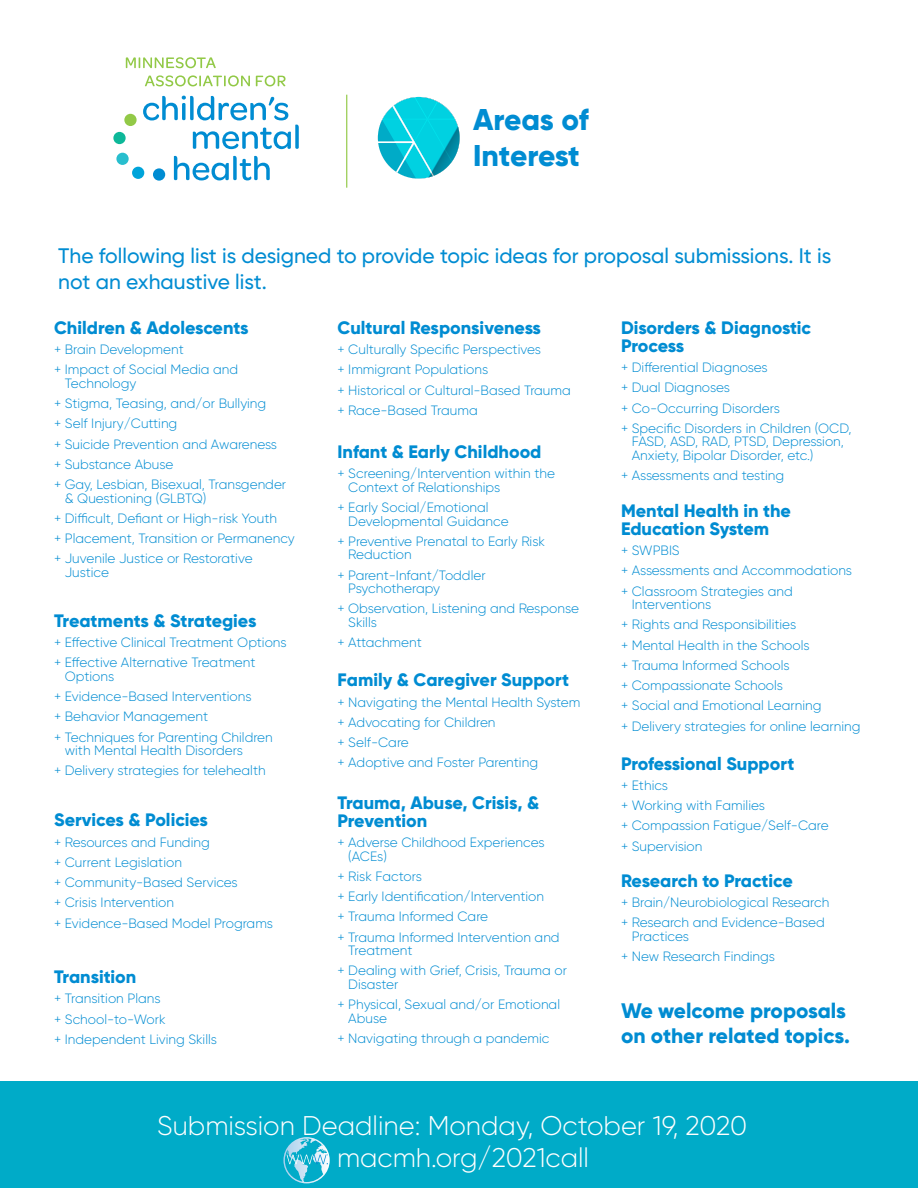
<style>
.page{position:relative;width:918px;height:1188px;background:#fff}
.page>*{position:absolute;margin:0;border:0;box-sizing:border-box;transform-origin:0 0}
.t1{font:800 30px/36px "Gilroy";letter-spacing:-.01em;color:#008cd2}
.t2{font:300 27px "Gilroy";color:#fff}
.t3{font:500 21px/25.2px "Gilroy";color:#008cd2}
.t4{font:800 21px/25.2px "Gilroy";color:#008cd2}
.t5{font:800 18px/18px "Gilroy";color:#008cd2}
.t6{font:300 13.5px/13.5px "Gilroy";color:#008cd2}
</style>
<div class="page">
<div style="left:0;top:1082px;width:918px;height:106px;background:#00abc8"></div>
<div style="left:113px;top:132px;width:13px;height:12px;background:#0db899;border-radius:50%"></div>
<div style="left:132px;top:167px;width:12px;height:12px;background:#00a4da;border-radius:50%"></div>
<div style="left:124px;top:114px;width:13px;height:12px;background:#92c947;border-radius:50%"></div>
<div style="left:116px;top:153px;width:13px;height:12px;background:#28bece;border-radius:50%"></div>
<div style="left:153px;top:168px;width:12px;height:13px;background:#008cd2;border-radius:50%"></div>
<svg style="left:143px;top:96px;width:156px;height:53px"></svg>
<svg style="left:174px;top:156px;width:96px;height:24px"></svg>
<svg style="left:126px;top:57px;width:90px;height:11px"></svg>
<svg style="left:145px;top:75px;width:105px;height:11px"></svg>
<svg style="left:256px;top:75px;width:30px;height:11px"></svg>
<svg style="left:378px;top:97px;width:82px;height:82px"></svg>
<hr style="left:346px;top:95px;width:1px;height:93px;background:#92c947">
<svg style="left:283px;top:1137px;width:47px;height:46px"></svg>
<p class="t1" style="left:473px;top:102px;width:117px">Areas of<br>Interest</p>
<p class="t3" style="left:58px;top:243px;width:775px">The following list is designed to provide topic ideas for proposal submissions. It is not an exhaustive list.</p>
<p class="t5" style="left:54px;top:319px;width:196px">Children &amp; Adolescents</p>
<p class="t6" style="left:54px;top:343px;width:131px">+ Brain Development</p>
<p class="t6" style="left:65px;top:363px;width:175px;text-indent:-11px">+ Impact of Social Media and<br>Technology</p>
<p class="t6" style="left:54px;top:397px;width:214px">+ Stigma, Teasing, and/or Bullying</p>
<p class="t6" style="left:54px;top:417px;width:125px">+ Self Injury/Cutting</p>
<p class="t6" style="left:54px;top:437px;width:225px">+ Suicide Prevention and Awareness</p>
<p class="t6" style="left:54px;top:457px;width:121px">+ Substance Abuse</p>
<p class="t6" style="left:65px;top:478px;width:223px;text-indent:-11px">+ Gay, Lesbian, Bisexual, Transgender &amp; Questioning (GLBTQ)</p>
<p class="t6" style="left:54px;top:511px;width:225px">+ Difficult, Defiant or High-risk Youth</p>
<p class="t6" style="left:54px;top:532px;width:242px">+ Placement, Transition or Permanency</p>
<p class="t6" style="left:65px;top:552px;width:189px;text-indent:-11px">+ Juvenile Justice or Restorative<br>Justice</p>
<p class="t5" style="left:54px;top:611px;width:204px">Treatments &amp; Strategies</p>
<p class="t6" style="left:54px;top:635px;width:234px">+ Effective Clinical Treatment Options</p>
<p class="t6" style="left:65px;top:656px;width:192px;text-indent:-11px">+ Effective Alternative Treatment<br>Options</p>
<p class="t6" style="left:54px;top:689px;width:199px">+ Evidence-Based Interventions</p>
<p class="t6" style="left:54px;top:710px;width:156px">+ Behavior Management</p>
<p class="t6" style="left:65px;top:730px;width:210px;text-indent:-11px">+ Techniques for Parenting Children with Mental Health Disorders</p>
<p class="t6" style="left:54px;top:764px;width:213px">+ Delivery strategies for telehealth</p>
<p class="t5" style="left:54px;top:811px;width:156px">Services &amp; Policies</p>
<p class="t6" style="left:54px;top:835px;width:157px">+ Resources and Funding</p>
<p class="t6" style="left:54px;top:855px;width:130px">+ Current Legislation</p>
<p class="t6" style="left:54px;top:876px;width:185px">+ Community-Based Services</p>
<p class="t6" style="left:54px;top:896px;width:122px">+ Crisis Intervention</p>
<p class="t6" style="left:54px;top:916px;width:221px">+ Evidence-Based Model Programs</p>
<p class="t5" style="left:54px;top:968px;width:84px">Transition</p>
<p class="t6" style="left:54px;top:992px;width:108px">+ Transition Plans</p>
<p class="t6" style="left:54px;top:1012px;width:113px">+ School-to-Work</p>
<p class="t6" style="left:54px;top:1032px;width:165px">+ Independent Living Skills</p>
<p class="t5" style="left:338px;top:319px;width:205px">Cultural Responsiveness</p>
<p class="t6" style="left:338px;top:343px;width:205px">+ Culturally Specific Perspectives</p>
<p class="t6" style="left:338px;top:363px;width:152px">+ Immigrant Populations</p>
<p class="t6" style="left:338px;top:383px;width:235px">+ Historical or Cultural-Based Trauma</p>
<p class="t6" style="left:338px;top:403px;width:142px">+ Race-Based Trauma</p>
<p class="t5" style="left:338px;top:443px;width:206px">Infant &amp; Early Childhood</p>
<p class="t6" style="left:348px;top:467px;width:208px;text-indent:-11px">+ Screening/Intervention within the<br>Context of Relationships</p>
<p class="t6" style="left:348px;top:501px;width:162px;text-indent:-11px">+ Early Social/Emotional<br>Developmental Guidance</p>
<p class="t6" style="left:348px;top:534px;width:198px;text-indent:-11px">+ Preventive Prenatal to Early Risk<br>Reduction</p>
<p class="t6" style="left:348px;top:568px;width:139px;text-indent:-11px">+ Parent-Infant/Toddler<br>Psychotherapy</p>
<p class="t6" style="left:348px;top:602px;width:232px;text-indent:-11px">+ Observation, Listening and Response<br>Skills</p>
<p class="t6" style="left:338px;top:636px;width:86px">+ Attachment</p>
<p class="t5" style="left:338px;top:671px;width:233px">Family &amp; Caregiver Support</p>
<p class="t6" style="left:338px;top:695px;width:245px">+ Navigating the Mental Health System</p>
<p class="t6" style="left:338px;top:715px;width:160px">+ Advocating for Children</p>
<p class="t6" style="left:338px;top:736px;width:73px">+ Self-Care</p>
<p class="t6" style="left:338px;top:756px;width:202px">+ Adoptive and Foster Parenting</p>
<p class="t5" style="left:338px;top:793px;width:203px">Trauma, Abuse, Crisis, &amp;<br>Prevention</p>
<p class="t6" style="left:348px;top:835px;width:198px;text-indent:-11px">+ Adverse Childhood Experiences (ACEs)</p>
<p class="t6" style="left:338px;top:869px;width:86px">+ Risk Factors</p>
<p class="t6" style="left:338px;top:889px;width:208px">+ Early Identification/Intervention</p>
<p class="t6" style="left:338px;top:910px;width:152px">+ Trauma Informed Care</p>
<p class="t6" style="left:348px;top:930px;width:213px;text-indent:-11px">+ Trauma Informed Intervention and<br>Treatment</p>
<p class="t6" style="left:348px;top:964px;width:220px;text-indent:-11px">+ Dealing with Grief, Crisis, Trauma or<br>Disaster</p>
<p class="t6" style="left:348px;top:997px;width:213px;text-indent:-11px">+ Physical, Sexual and/or Emotional<br>Abuse</p>
<p class="t6" style="left:338px;top:1031px;width:213px">+ Navigating through a pandemic</p>
<p class="t5" style="left:621px;top:319px;width:192px">Disorders &amp; Diagnostic<br>Process</p>
<p class="t6" style="left:621px;top:361px;width:148px">+ Differential Diagnoses</p>
<p class="t6" style="left:621px;top:381px;width:110px">+ Dual Diagnoses</p>
<p class="t6" style="left:621px;top:401px;width:160px">+ Co-Occurring Disorders</p>
<p class="t6" style="left:632px;top:421px;width:221px;text-indent:-11px">+ Specific Disorders in Children (OCD,<br>FASD, ASD, RAD, PTSD, Depression,<br>Anxiety, Bipolar Disorder, etc.)</p>
<p class="t6" style="left:621px;top:469px;width:165px">+ Assessments and testing</p>
<p class="t5" style="left:621px;top:502px;width:172px">Mental Health in the<br>Education System</p>
<p class="t6" style="left:621px;top:544px;width:60px">+ SWPBIS</p>
<p class="t6" style="left:621px;top:564px;width:233px">+ Assessments and Accommodations</p>
<p class="t6" style="left:632px;top:584px;width:162px;text-indent:-11px">+ Classroom Strategies and<br>Interventions</p>
<p class="t6" style="left:621px;top:618px;width:177px">+ Rights and Responsibilities</p>
<p class="t6" style="left:621px;top:638px;width:190px">+ Mental Health in the Schools</p>
<p class="t6" style="left:621px;top:658px;width:170px">+ Trauma Informed Schools</p>
<p class="t6" style="left:621px;top:679px;width:164px">+ Compassionate Schools</p>
<p class="t6" style="left:621px;top:699px;width:202px">+ Social and Emotional Learning</p>
<p class="t6" style="left:621px;top:719px;width:241px">+ Delivery strategies for online learning</p>
<p class="t5" style="left:621px;top:754px;width:175px">Professional Support</p>
<p class="t6" style="left:621px;top:778px;width:49px">+ Ethics</p>
<p class="t6" style="left:621px;top:799px;width:146px">+ Working with Families</p>
<p class="t6" style="left:621px;top:819px;width:209px">+ Compassion Fatigue/Self-Care</p>
<p class="t6" style="left:621px;top:839px;width:83px">+ Supervision</p>
<p class="t5" style="left:621px;top:871px;width:173px">Research to Practice</p>
<p class="t6" style="left:621px;top:895px;width:210px">+ Brain/Neurobiological Research</p>
<p class="t6" style="left:632px;top:915px;width:195px;text-indent:-11px">+ Research and Evidence-Based<br>Practices</p>
<p class="t6" style="left:621px;top:949px;width:156px">+ New Research Findings</p>
<p class="t4" style="left:621px;top:998px;width:230px">We welcome proposals on other related topics.</p>
<p class="t2" style="left:157px;top:1109px;width:592px">Submission Deadline: Monday, October 19, 2020</p>
<p class="t2" style="left:337px;top:1141px;width:254px">macmh.org/2021call</p>
</div>
